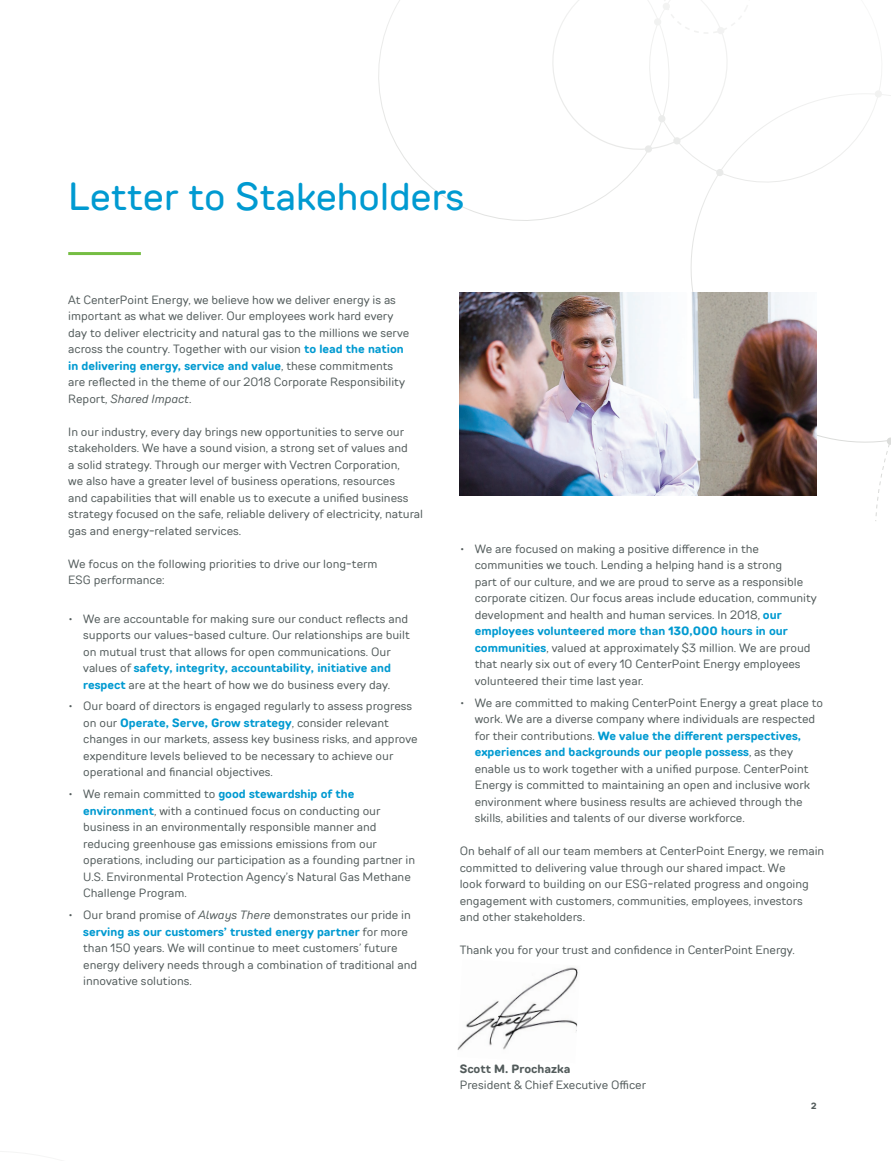
<style>
.page{position:relative;width:891px;height:1161px;background:#fff}
.page>*{position:absolute;margin:0;border:0;box-sizing:border-box;transform-origin:0 0}
.Heading_1_-_3_column{font:500 39px "TT Rounds Neue";color:#009ad1}
.Body{font:12px/16.5px "TT Rounds Neue";color:#525b5b}
.Body-2{font:700 12px "TT Rounds Neue";color:#525b5b}
.t1{font:700 9px "TT Rounds Neue";color:#525b5b}
.s1{font-weight:700;color:#009ad1}
.s2{font-style:italic}
</style>
<div class="page">
<svg style="left:699px;top:56px;width:192px;height:142px"></svg>
<svg style="left:378px;top:0;width:263px;height:221px"></svg>
<svg style="left:830px;top:166px;width:61px;height:355px"></svg>
<svg style="left:716px;top:168px;width:8px;height:9px"></svg>
<svg style="left:874px;top:90px;width:9px;height:8px"></svg>
<svg style="left:541px;top:0;width:216px;height:161px"></svg>
<img style="left:457px;top:967px;width:121px;height:83px">
<img style="left:460px;top:293px;width:357px;height:202px">
<hr style="left:68px;top:252px;width:73px;height:3px;background:#75bd43">
<p class="Heading_1_-_3_column" style="left:68px;top:171px;width:398px">Letter to Stakeholders</p>
<p class="Body" style="left:68px;top:291px;width:343px">At CenterPoint Energy, we believe how we deliver energy is as important as what we deliver. Our employees work hard every day to deliver electricity and natural gas to the millions we serve across the country. Together with our vision <span class="s1">to lead the nation in delivering energy, service and value</span>, these commitments are reflected in the theme of our 2018 Corporate Responsibility Report, <span class="s2">Shared Impact</span>.</p>
<p class="Body" style="left:68px;top:423px;width:356px">In our industry, every day brings new opportunities to serve our stakeholders. We have a sound vision, a strong set of values and<br>a solid strategy. Through our merger with Vectren Corporation,<br>we also have a greater level of business operations, resources<br>and capabilities that will enable us to execute a unified business strategy focused on the safe, reliable delivery of electricity, natural gas and energy-related services.</p>
<p class="Body" style="left:68px;top:555px;width:311px">We focus on the following priorities to drive our long-term<br>ESG performance:</p>
<p class="Body" style="left:83px;top:610px;width:328px;text-indent:-15px">• We are accountable for making sure our conduct reflects and supports our values-based culture. Our relationships are built on mutual trust that allows for open communications. Our values of <span class="s1">safety, integrity, accountability, initiative and respect</span> are at the heart of how we do business every day.</p>
<p class="Body" style="left:83px;top:698px;width:336px;text-indent:-15px">• Our board of directors is engaged regularly to assess progress on our <span class="s1">Operate, Serve, Grow strategy</span>, consider relevant changes in our markets, assess key business risks, and approve expenditure levels believed to be necessary to achieve our operational and financial objectives.</p>
<p class="Body" style="left:83px;top:786px;width:333px;text-indent:-15px">• We remain committed to <span class="s1">good stewardship of the environment</span>, with a continued focus on conducting our business in an environmentally responsible manner and reducing greenhouse gas emissions emissions from our operations, including our participation as a founding partner in U.S. Environmental Protection Agency’s Natural Gas Methane Challenge Program.</p>
<p class="Body" style="left:83px;top:907px;width:335px;text-indent:-15px">• Our brand promise of <span class="s2">Always There</span> demonstrates our pride in <span class="s1">serving as our customers’ trusted energy partner</span> for more than 150 years. We will continue to meet customers’ future energy delivery needs through a combination of traditional and innovative solutions.</p>
<p class="Body" style="left:475px;top:540px;width:344px;text-indent:-15px">• We are focused on making a positive difference in the communities we touch. Lending a helping hand is a strong<br>part of our culture, and we are proud to serve as a responsible corporate citizen. Our focus areas include education, community development and health and human services. In 2018, <span class="s1">our employees volunteered more than 130,000 hours in our communities</span>, valued at approximately $3 million. We are proud that nearly six out of every 10 CenterPoint Energy employees volunteered their time last year.</p>
<p class="Body" style="left:475px;top:694px;width:350px;text-indent:-15px">• We are committed to making CenterPoint Energy a great place to work. We are a diverse company where individuals are respected for their contributions. <span class="s1">We value the different perspectives, experiences and backgrounds our people possess</span>, as they enable us to work together with a unified purpose. CenterPoint Energy is committed to maintaining an open and inclusive work environment where business results are achieved through the skills, abilities and talents of our diverse workforce.</p>
<p class="Body" style="left:460px;top:842px;width:366px">On behalf of all our team members at CenterPoint Energy, we remain committed to delivering value through our shared impact. We<br>look forward to building on our ESG-related progress and ongoing engagement with customers, communities, employees, investors and other stakeholders.</p>
<p class="Body" style="left:460px;top:941px;width:337px">Thank you for your trust and confidence in CenterPoint Energy.</p>
<p class="Body-2" style="left:460px;top:1060px;width:112px">Scott M. Prochazka</p>
<p class="Body" style="left:460px;top:1076px;width:188px">President &amp; Chief Executive Officer</p>
<p class="t1" style="left:811px;top:1099px;width:7px">2</p>
</div>
